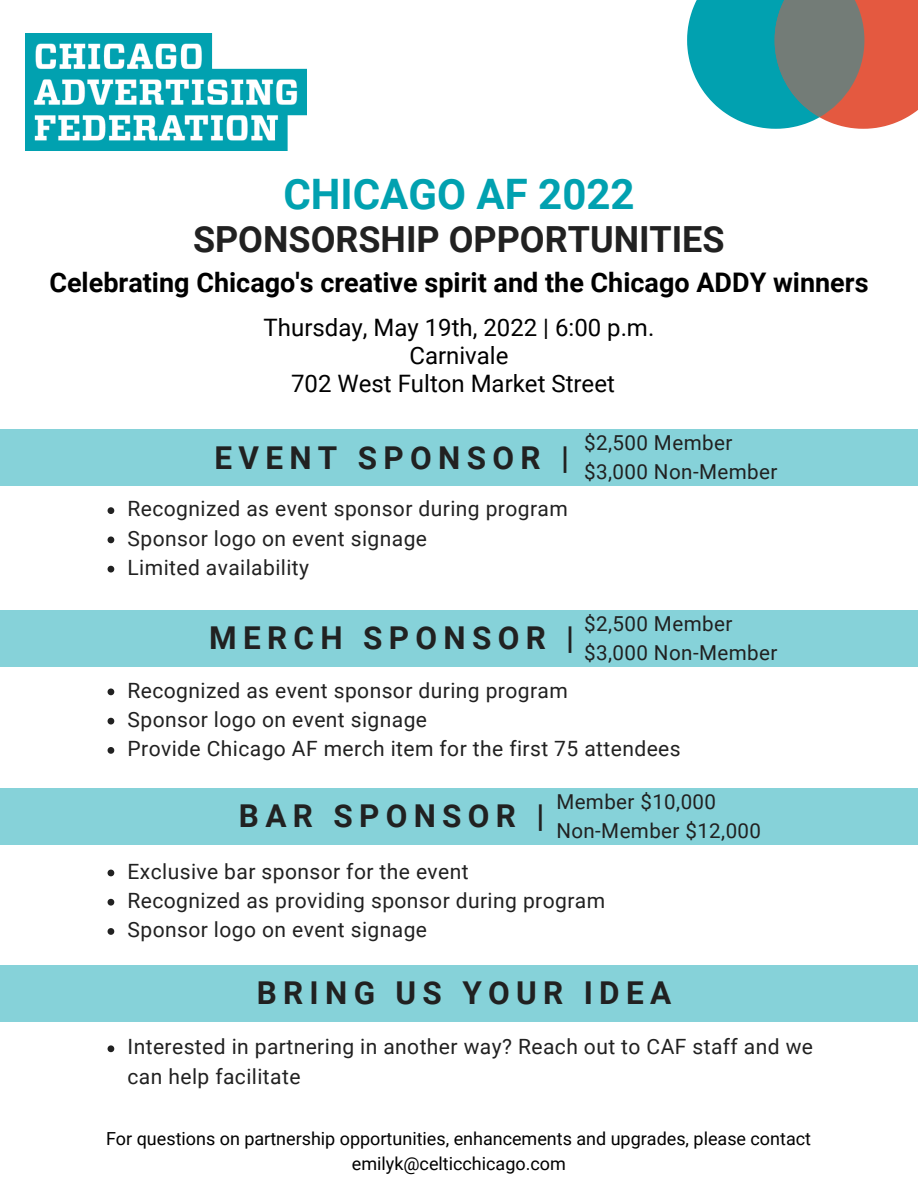
<style>
.page{position:relative;width:918px;height:1188px;background:#fff}
.page>*{position:absolute;margin:0;border:0;box-sizing:border-box;transform-origin:0 0}
.t1{font:700 42px "Roboto";color:#01a1b0}
.t2{font:700 36px "Roboto";color:#212121}
.t3{font:700 31.5px "Roboto";letter-spacing:.2em;color:#212121}
.t4{font:700 27px "Roboto";color:#000}
.t5{font:24px "Roboto";color:#000}
.t6{font:21px/29.2px "Roboto";letter-spacing:.02em;color:#212121}
.t7{font:20.55px "Roboto";letter-spacing:.02em;color:#212121}
.t8{font:18px/24.8px "Roboto";color:#000;text-align:center}
</style>
<div class="page">
<svg style="left:687px;top:0;width:231px;height:129px;background:#738d8a"></svg>
<div style="left:0;top:430px;width:918px;height:56px;background:#86d2d9"></div>
<img style="left:26px;top:33px;width:281px;height:117px">
<svg style="left:108px;top:507px;width:6px;height:7px"></svg>
<svg style="left:108px;top:537px;width:6px;height:6px"></svg>
<svg style="left:108px;top:566px;width:6px;height:7px"></svg>
<div style="left:0;top:965px;width:918px;height:57px;background:#86d2d9"></div>
<svg style="left:108px;top:1045px;width:6px;height:7px"></svg>
<svg style="left:108px;top:689px;width:6px;height:6px"></svg>
<svg style="left:108px;top:718px;width:6px;height:7px"></svg>
<svg style="left:108px;top:747px;width:6px;height:7px"></svg>
<div style="left:0;top:610px;width:918px;height:57px;background:#86d2d9"></div>
<svg style="left:108px;top:870px;width:6px;height:6px"></svg>
<svg style="left:108px;top:899px;width:6px;height:7px"></svg>
<svg style="left:108px;top:928px;width:6px;height:7px"></svg>
<div style="left:0;top:788px;width:918px;height:56px;background:#86d2d9"></div>
<p class="t1" style="left:283px;top:170px;width:353px">CHICAGO AF 2022</p>
<p class="t2" style="left:193px;top:219px;width:533px">SPONSORSHIP OPPORTUNITIES</p>
<p class="t4" style="left:49px;top:267px;width:821px">Celebrating Chicago's creative spirit and the Chicago ADDY winners</p>
<p class="t5" style="left:264px;top:313px;width:392px">Thursday, May 19th, 2022 | 6:00 p.m.</p>
<p class="t5" style="left:409px;top:342px;width:101px">Carnivale</p>
<p class="t5" style="left:291px;top:370px;width:325px">702 West Fulton Market Street</p>
<p class="t3" style="left:214px;top:439px;width:356px">EVENT SPONSOR |</p>
<p class="t6" style="left:128px;top:494px;width:442px">Recognized as event sponsor during program</p>
<p class="t6" style="left:128px;top:524px;width:301px">Sponsor logo on event signage</p>
<p class="t6" style="left:128px;top:553px;width:183px">Limited availability</p>
<p class="t7" style="left:584px;top:431px;width:150px">$2,500 Member</p>
<p class="t7" style="left:584px;top:460px;width:195px">$3,000 Non-Member</p>
<p class="t3" style="left:209px;top:620px;width:366px">MERCH SPONSOR |</p>
<p class="t7" style="left:584px;top:612px;width:150px">$2,500 Member</p>
<p class="t7" style="left:584px;top:641px;width:195px">$3,000 Non-Member</p>
<p class="t6" style="left:128px;top:676px;width:442px">Recognized as event sponsor during program</p>
<p class="t6" style="left:128px;top:705px;width:301px">Sponsor logo on event signage</p>
<p class="t6" style="left:128px;top:734px;width:555px">Provide Chicago AF merch item for the first 75 attendees</p>
<p class="t3" style="left:239px;top:798px;width:307px">BAR SPONSOR |</p>
<p class="t7" style="left:556px;top:790px;width:161px">Member $10,000</p>
<p class="t7" style="left:556px;top:819px;width:206px">Non-Member $12,000</p>
<p class="t6" style="left:128px;top:857px;width:343px">Exclusive bar sponsor for the event</p>
<p class="t6" style="left:128px;top:886px;width:479px">Recognized as providing sponsor during program</p>
<p class="t6" style="left:128px;top:915px;width:301px">Sponsor logo on event signage</p>
<p class="t3" style="left:257px;top:975px;width:416px">BRING US YOUR IDEA</p>
<p class="t6" style="left:128px;top:1033px;width:687px">Interested in partnering in another way? Reach out to CAF staff and we can help facilitate</p>
<p class="t8" style="left:106px;top:1126px;width:707px">For questions on partnership opportunities, enhancements and upgrades, please contact emilyk@celticchicago.com</p>
</div>
